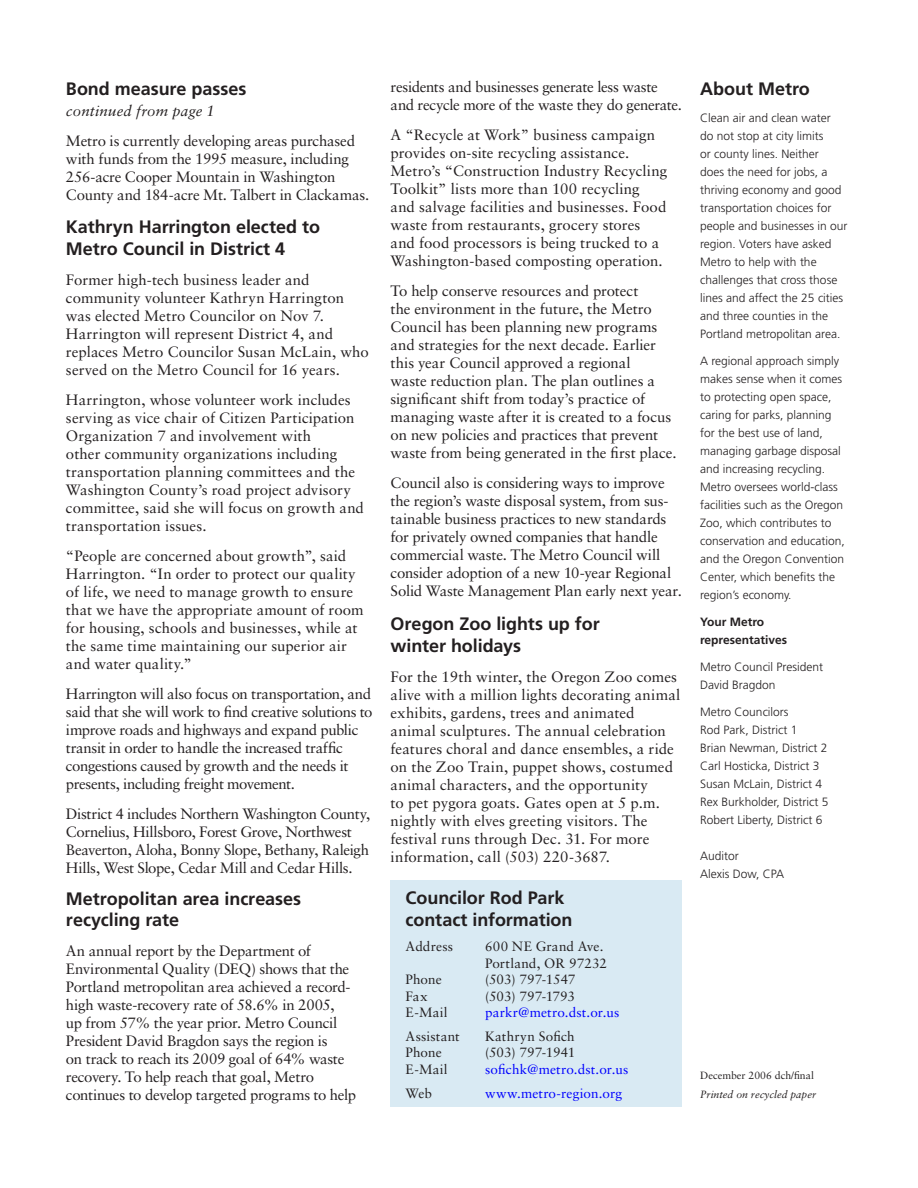
<style>
.page{position:relative;width:918px;height:1188px;background:#fff}
.page>*{position:absolute;margin:0;border:0;box-sizing:border-box;transform-origin:0 0}
.Heading_1{font:700 18px/21.6px "Frutiger LT Std";letter-spacing:-.005em;color:#231f20}
.t1{font:15px/18px "Sabon LT Std";letter-spacing:-.005em;color:#231f20}
.t2{font:15px/18px "Sabon LT Std";letter-spacing:-.025em;color:#231f20}
.t3{font:italic 15px "Sabon LT Std";letter-spacing:.015em;color:#231f20}
.t4{font:13.5px "Sabon LT Std";letter-spacing:.005em;color:#231f20}
.t5{font:13.5px "Sabon LT Std";letter-spacing:.01em;color:#00f}
.t6{font:13.5px "Sabon LT Std";letter-spacing:.025em;color:#231f20}
.t7{font:300 12px/18px "Frutiger LT Std";color:#231f20}
.t8{font:700 12px/18px "Frutiger LT Std";color:#231f20}
.t9{font:italic 10.5px "Sabon LT Std";color:#231f20}
.t10{font:10.5px "Sabon LT Std";color:#231f20}
</style>
<div class="page">
<div style="left:391px;top:881px;width:291px;height:226px;background:#d9eaf3"></div>
<p class="Heading_1" style="left:66px;top:78px;width:182px">Bond measure passes</p>
<p class="t3" style="left:66px;top:102px;width:150px">continued from page 1</p>
<p class="t1" style="left:66px;top:132px;width:305px">Metro is currently developing areas purchased with funds from the 1995 measure, including 256-acre Cooper Mountain in Washington County and 184-acre Mt. Talbert in Clackamas.</p>
<p class="Heading_1" style="left:66px;top:216px;width:256px">Kathryn Harrington elected to<br>Metro Council in District 4</p>
<p class="t1" style="left:66px;top:270px;width:304px">Former high-tech business leader and community volunteer Kathryn Harrington was elected Metro Councilor on Nov 7.<br>Harrington will represent District 4, and replaces Metro Councilor Susan McLain, who served on the Metro Council for 16 years.</p>
<p class="t1" style="left:66px;top:390px;width:299px">Harrington, whose volunteer work includes serving as vice chair of Citizen Participation Organization 7 and involvement with<br>other community organizations including transportation planning committees and the Washington County’s road project advisory committee, said she will focus on growth and transportation issues.</p>
<p class="t1" style="left:66px;top:546px;width:299px">“People are concerned about growth”, said Harrington. “In order to protect our quality of life, we need to manage growth to ensure that we have the appropriate amount of room for housing, schools and businesses, while at the same time maintaining our superior air and water quality.”</p>
<p class="t2" style="left:66px;top:684px;width:308px">Harrington will also focus on transportation, and said that she will work to find creative solutions to improve roads and highways and expand public transit in order to handle the increased traffic congestions caused by growth and the needs it presents, including freight movement.</p>
<p class="t1" style="left:66px;top:804px;width:306px">District 4 includes Northern Washington County, Cornelius, Hillsboro, Forest Grove, Northwest Beaverton, Aloha, Bonny Slope, Bethany, Raleigh Hills, West Slope, Cedar Mill and Cedar Hills.</p>
<p class="Heading_1" style="left:66px;top:888px;width:237px">Metropolitan area increases recycling rate</p>
<p class="t1" style="left:66px;top:942px;width:292px">An annual report by the Department of Environmental Quality (DEQ) shows that the Portland metropolitan area achieved a record&shy;high waste-recovery rate of 58.6% in 2005,<br>up from 57% the year prior. Metro Council President David Bragdon says the region is<br>on track to reach its 2009 goal of 64% waste recovery. To help reach that goal, Metro continues to develop targeted programs to help</p>
<p class="t2" style="left:391px;top:78px;width:293px">residents and businesses generate less waste and recycle more of the waste they do generate.</p>
<p class="t1" style="left:391px;top:126px;width:278px">A “Recycle at Work” business campaign provides on-site recycling assistance.<br>Metro’s “Construction Industry Recycling Toolkit” lists more than 100 recycling and salvage facilities and businesses. Food waste from restaurants, grocery stores and food processors is being trucked to a Washington-based composting operation.</p>
<p class="t1" style="left:391px;top:282px;width:288px">To help conserve resources and protect<br>the environment in the future, the Metro Council has been planning new programs and strategies for the next decade. Earlier this year Council approved a regional<br>waste reduction plan. The plan outlines a significant shift from today’s practice of managing waste after it is created to a focus on new policies and practices that prevent waste from being generated in the first place.</p>
<p class="t1" style="left:391px;top:474px;width:293px">Council also is considering ways to improve the region’s waste disposal system, from sus&shy;tainable business practices to new standards for privately owned companies that handle commercial waste. The Metro Council will consider adoption of a new 10-year Regional Solid Waste Management Plan early next year.</p>
<p class="Heading_1" style="left:391px;top:613px;width:211px">Oregon Zoo lights up for winter holidays</p>
<p class="t1" style="left:391px;top:667px;width:291px">For the 19th winter, the Oregon Zoo comes alive with a million lights decorating animal exhibits, gardens, trees and animated animal sculptures. The annual celebration features choral and dance ensembles, a ride on the Zoo Train, puppet shows, costumed animal characters, and the opportunity<br>to pet pygora goats. Gates open at 5 p.m. nightly with elves greeting visitors. The festival runs through Dec. 31. For more information, call (503) 220-3687.</p>
<p class="Heading_1" style="left:406px;top:887px;width:160px">Councilor Rod Park</p>
<p class="Heading_1" style="left:406px;top:909px;width:168px">contact information</p>
<p class="t4" style="left:406px;top:938px;width:49px">Address</p>
<p class="t4" style="left:485px;top:938px;width:120px">600 NE Grand Ave.</p>
<p class="t4" style="left:485px;top:955px;width:123px">Portland, OR 97232</p>
<p class="t4" style="left:406px;top:971px;width:38px">Phone</p>
<p class="t4" style="left:485px;top:971px;width:92px">(503) 797-1547</p>
<p class="t4" style="left:406px;top:988px;width:24px">Fax</p>
<p class="t4" style="left:485px;top:988px;width:91px">(503) 797-1793</p>
<p class="t4" style="left:406px;top:1004px;width:44px">E-Mail</p>
<p class="t5" style="left:485px;top:1004px;width:136px">parkr@metro.dst.or.us</p>
<p class="t4" style="left:406px;top:1028px;width:56px">Assistant</p>
<p class="t6" style="left:485px;top:1028px;width:91px">Kathryn Sofich</p>
<p class="t4" style="left:406px;top:1045px;width:38px">Phone</p>
<p class="t4" style="left:485px;top:1045px;width:92px">(503) 797-1941</p>
<p class="t4" style="left:406px;top:1061px;width:44px">E-Mail</p>
<p class="t5" style="left:485px;top:1061px;width:145px">sofichk@metro.dst.or.us</p>
<p class="t4" style="left:406px;top:1085px;width:28px">Web</p>
<p class="t5" style="left:485px;top:1085px;width:139px">www.metro-region.org</p>
<p class="Heading_1" style="left:700px;top:78px;width:111px">About Metro</p>
<p class="t7" style="left:700px;top:109px;width:149px">Clean air and clean water<br>do not stop at city limits<br>or county lines. Neither<br>does the need for jobs, a thriving economy and good transportation choices for people and businesses in our region. Voters have asked<br>Metro to help with the challenges that cross those lines and affect the 25 cities and three counties in the<br>Portland metropolitan area.</p>
<p class="t7" style="left:700px;top:352px;width:146px">A regional approach simply makes sense when it comes to protecting open space, caring for parks, planning for the best use of land, managing garbage disposal and increasing recycling.<br>Metro oversees world-class facilities such as the Oregon<br>Zoo, which contributes to conservation and education, and the Oregon Convention<br>Center, which benefits the region’s economy.</p>
<p class="t8" style="left:700px;top:612px;width:88px">Your Metro representatives</p>
<p class="t7" style="left:700px;top:658px;width:124px">Metro Council President<br>David Bragdon</p>
<p class="t7" style="left:700px;top:703px;width:90px">Metro Councilors</p>
<p class="t7" style="left:700px;top:721px;width:99px">Rod Park, District 1</p>
<p class="t7" style="left:700px;top:739px;width:129px">Brian Newman, District 2</p>
<p class="t7" style="left:700px;top:757px;width:121px">Carl Hosticka, District 3</p>
<p class="t7" style="left:700px;top:775px;width:124px">Susan McLain, District 4</p>
<p class="t7" style="left:700px;top:793px;width:130px">Rex Burkholder, District 5</p>
<p class="t7" style="left:700px;top:811px;width:124px">Robert Liberty, District 6</p>
<p class="t7" style="left:700px;top:847px;width:40px">Auditor</p>
<p class="t7" style="left:700px;top:865px;width:85px">Alexis Dow, CPA</p>
<p class="t10" style="left:700px;top:1069px;width:115px">December 2006 dch/final</p>
<p class="t9" style="left:700px;top:1088px;width:117px">Printed on recycled paper</p>
</div>
